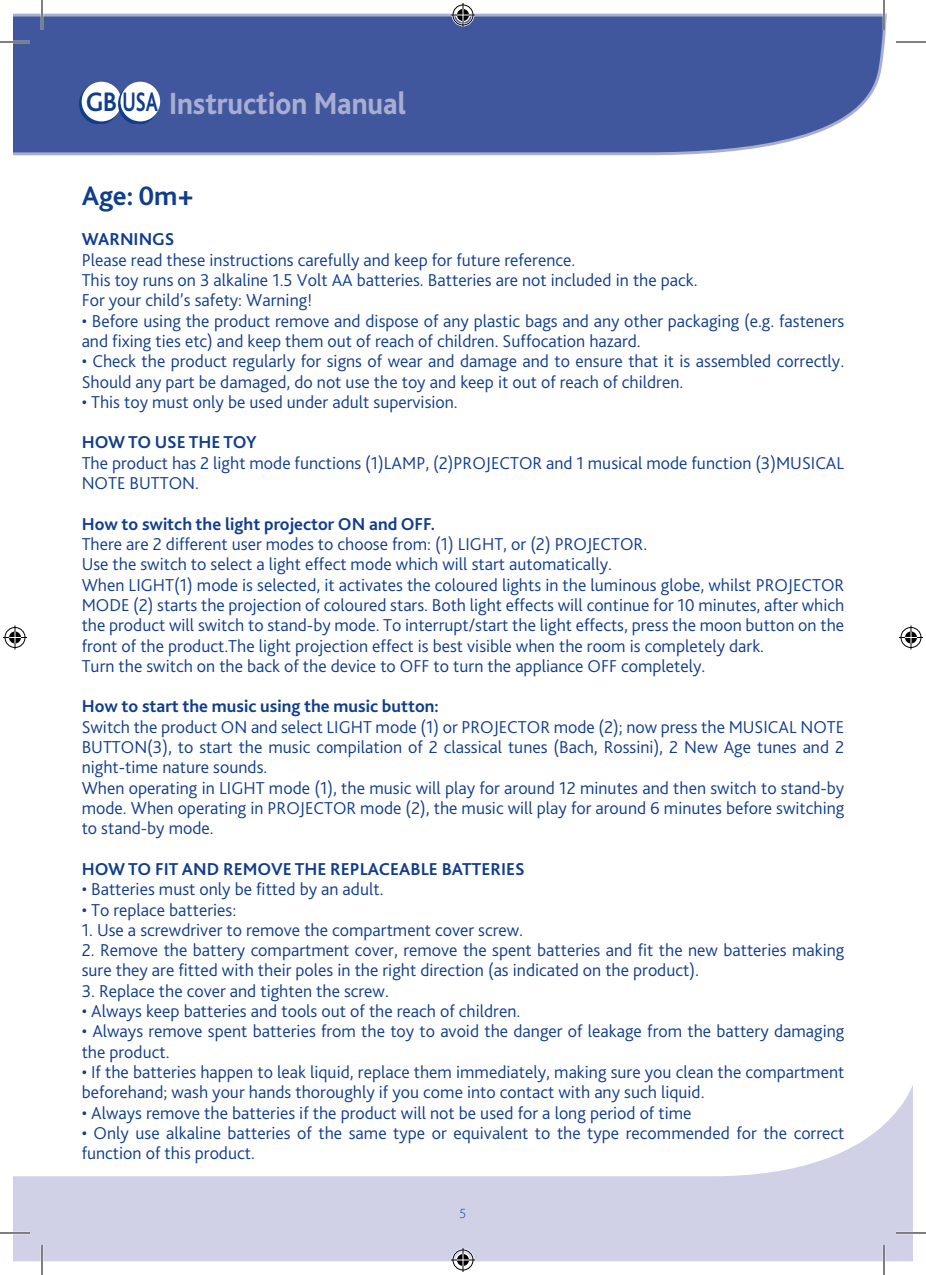
<style>
.page{position:relative;width:926px;height:1275px;background:#fff}
.page>*{position:absolute;margin:0;border:0;box-sizing:border-box;transform-origin:0 0}
.t1{font:800 32px "Bliss";color:#a8add2;scale:.9 1}
.t2{font:700 28px "Bliss";color:#103d8c}
.t3{font:700 28px "Bliss";color:#103d8c;scale:.9 1}
.Style1{font:300 18px/20.4px "Bliss 2";color:#103d8c}
.Stile_di_paragrafo_1{font:700 18px "Bliss 2";color:#103d8c}
.t4{font:300 14px "Myriad Pro";color:#103d8c}
</style>
<div class="page">
<svg style="left:14px;top:14px;width:873px;height:142px;background:#4c61a3"></svg>
<svg style="left:14px;top:1087px;width:898px;height:174px;fill:#d0d1e7"></svg>
<svg style="left:79px;top:84px;width:39px;height:40px"></svg>
<div style="left:82px;top:82px;width:39px;height:39px;background:#fff;border-radius:50%"></div>
<svg style="left:118px;top:84px;width:40px;height:40px"></svg>
<div style="left:120px;top:82px;width:40px;height:39px;background:#fff;border-radius:50%"></div>
<hr style="left:0;top:41px;width:30px;height:2px;background:#fff">
<hr style="left:0;top:1231px;width:30px;height:3px;background:#fff">
<hr style="left:896px;top:1231px;width:30px;height:3px;background:#fff">
<hr style="left:41px;top:0;width:2px;height:30px;background:#fff">
<hr style="left:41px;top:1245px;width:2px;height:30px;background:#fff">
<hr style="left:883px;top:0;width:2px;height:30px;background:#fff">
<hr style="left:883px;top:1245px;width:2px;height:30px;background:#fff">
<hr style="left:0;top:42px;width:30px;height:1px;background:#000">
<hr style="left:896px;top:42px;width:30px;height:1px;background:#000">
<hr style="left:0;top:1232px;width:30px;height:1px;background:#000">
<hr style="left:896px;top:1232px;width:30px;height:1px;background:#000">
<hr style="left:42px;top:0;width:1px;height:30px;background:#000">
<hr style="left:42px;top:1245px;width:1px;height:30px;background:#000">
<hr style="left:884px;top:0;width:1px;height:30px;background:#000">
<hr style="left:884px;top:1245px;width:1px;height:30px;background:#000">
<svg style="left:451px;top:3px;width:24px;height:24px"></svg>
<svg style="left:451px;top:1248px;width:24px;height:24px"></svg>
<svg style="left:3px;top:625px;width:24px;height:24px"></svg>
<svg style="left:899px;top:625px;width:24px;height:24px"></svg>
<p class="t3" style="left:86px;top:87px;width:81px">GB USA</p>
<p class="t1" style="left:170px;top:87px;width:264px">Instruction Manual</p>
<p class="t2" style="left:82px;top:181px;width:114px">Age: 0m+</p>
<p class="Stile_di_paragrafo_1" style="left:82px;top:228px;width:94px">WARNINGS</p>
<p class="Style1" style="left:82px;top:249px;width:495px">Please read these instructions carefully and keep for future reference.</p>
<p class="Style1" style="left:82px;top:269px;width:617px">This toy runs on 3 alkaline 1.5 Volt AA batteries. Batteries are not included in the pack.</p>
<p class="Style1" style="left:82px;top:290px;width:232px">For your child’s safety: Warning!</p>
<p class="Style1" style="left:82px;top:310px;width:764px">• Before using the product remove and dispose of any plastic bags and any other packaging (e.g. fasteners and fixing ties etc) and keep them out of reach of children. Suffocation hazard.</p>
<p class="Style1" style="left:82px;top:351px;width:764px">• Check the product regularly for signs of wear and damage and to ensure that it is assembled correctly.<br>Should any part be damaged, do not use the toy and keep it out of reach of children.</p>
<p class="Style1" style="left:82px;top:391px;width:378px">• This toy must only be used under adult supervision.</p>
<p class="Stile_di_paragrafo_1" style="left:82px;top:431px;width:176px">HOW TO USE THE TOY</p>
<p class="Style1" style="left:82px;top:452px;width:764px">The product has 2 light mode functions (1)LAMP, (2)PROJECTOR and 1 musical mode function (3)MUSICAL<br>NOTE BUTTON.</p>
<p class="Stile_di_paragrafo_1" style="left:82px;top:512px;width:355px">How to switch the light projector ON and OFF.</p>
<p class="Style1" style="left:82px;top:533px;width:567px">There are 2 different user modes to choose from: (1) LIGHT, or (2) PROJECTOR.</p>
<p class="Style1" style="left:82px;top:554px;width:532px">Use the switch to select a light effect mode which will start automatically.</p>
<p class="Style1" style="left:82px;top:574px;width:764px;text-align:justify">When LIGHT(1) mode is selected, it activates the coloured lights in the luminous globe, whilst PROJECTOR MODE (2) starts the projection of coloured stars. Both light effects will continue for 10 minutes, after which the product will switch to stand-by mode. To interrupt/start the light effects, press the moon button on the front of the product.The light projection effect is best visible when the room is completely dark.</p>
<p class="Style1" style="left:82px;top:655px;width:625px">Turn the switch on the back of the device to OFF to turn the appliance OFF completely.</p>
<p class="Stile_di_paragrafo_1" style="left:82px;top:695px;width:359px">How to start the music using the music button:</p>
<p class="Style1" style="left:82px;top:716px;width:764px;text-align:justify">Switch the product ON and select LIGHT mode (1) or PROJECTOR mode (2); now press the MUSICAL NOTE BUTTON(3), to start the music compilation of 2 classical tunes (Bach, Rossini), 2 New Age tunes and 2 night-time nature sounds.</p>
<p class="Style1" style="left:82px;top:777px;width:764px;text-align:justify">When operating in LIGHT mode (1), the music will play for around 12 minutes and then switch to stand-by mode. When operating in PROJECTOR mode (2), the music will play for around 6 minutes before switching to stand-by mode.</p>
<p class="Stile_di_paragrafo_1" style="left:82px;top:857px;width:445px">HOW TO FIT AND REMOVE THE REPLACEABLE BATTERIES</p>
<p class="Style1" style="left:82px;top:878px;width:303px">• Batteries must only be fitted by an adult.</p>
<p class="Style1" style="left:82px;top:899px;width:156px">• To replace batteries:</p>
<p class="Style1" style="left:82px;top:919px;width:443px">1. Use a screwdriver to remove the compartment cover screw.</p>
<p class="Style1" style="left:82px;top:939px;width:764px">2. Remove the battery compartment cover, remove the spent batteries and fit the new batteries making sure they are fitted with their poles in the right direction (as indicated on the product).</p>
<p class="Style1" style="left:82px;top:980px;width:309px">3. Replace the cover and tighten the screw.</p>
<p class="Style1" style="left:82px;top:1000px;width:440px">• Always keep batteries and tools out of the reach of children.</p>
<p class="Style1" style="left:82px;top:1020px;width:764px">• Always remove spent batteries from the toy to avoid the danger of leakage from the battery damaging the product.</p>
<p class="Style1" style="left:82px;top:1061px;width:764px">• If the batteries happen to leak liquid, replace them immediately, making sure you clean the compartment beforehand; wash your hands thoroughly if you come into contact with any such liquid.</p>
<p class="Style1" style="left:82px;top:1102px;width:611px">• Always remove the batteries if the product will not be used for a long period of time</p>
<p class="Style1" style="left:82px;top:1122px;width:764px">• Only use alkaline batteries of the same type or equivalent to the type recommended for the correct function of this product.</p>
<p class="t4" style="left:460px;top:1204px;width:8px">5</p>
</div>
